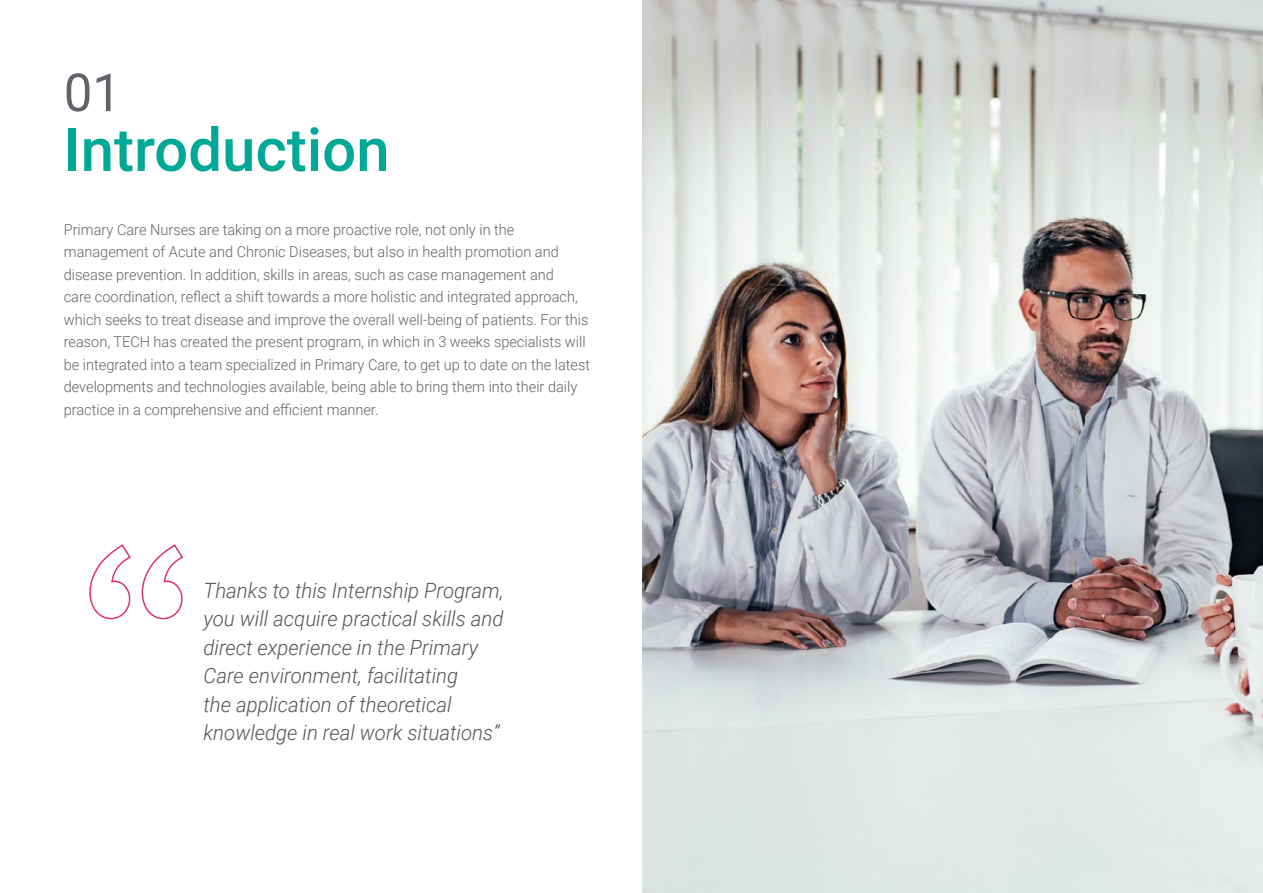
<style>
.page{position:relative;width:1263px;height:893px;background:#fff}
.page>*{position:absolute;margin:0;border:0;box-sizing:border-box;transform-origin:0 0}
.t1{font:500 60px "Roboto";color:#00a996}
.t2{font:52.5px "Roboto";color:#61646a}
.t3{font:italic 300 21px/28.5px "Roboto";color:#52555b}
.t4{font:300 15px/22.5px "Roboto";color:#61646a}
</style>
<div class="page">
<svg style="left:89px;top:544px;width:95px;height:76px"></svg>
<img style="left:642px;top:0;width:621px;height:893px">
<h2 class="t2" style="left:64px;top:56px;width:59px">01</h2>
<h1 class="t1" style="left:64px;top:108px;width:327px">Introduction</h1>
<p class="t4" style="left:64px;top:217px;width:528px">Primary Care Nurses are taking on a more proactive role, not only in the management of Acute and Chronic Diseases, but also in health promotion and disease prevention. In addition, skills in areas, such as case management and<br>care coordination, reflect a shift towards a more holistic and integrated approach, which seeks to treat disease and improve the overall well-being of patients. For this reason, TECH has created the present program, in which in 3 weeks specialists will be integrated into a team specialized in Primary Care, to get up to date on the latest developments and technologies available, being able to bring them into their daily practice in a comprehensive and efficient manner.</p>
<h3 class="t3" style="left:203px;top:575px;width:302px">Thanks to this Internship Program, you will acquire practical skills and direct experience in the Primary Care environment, facilitating<br>the application of theoretical knowledge in real work situations”</h3>
</div>
